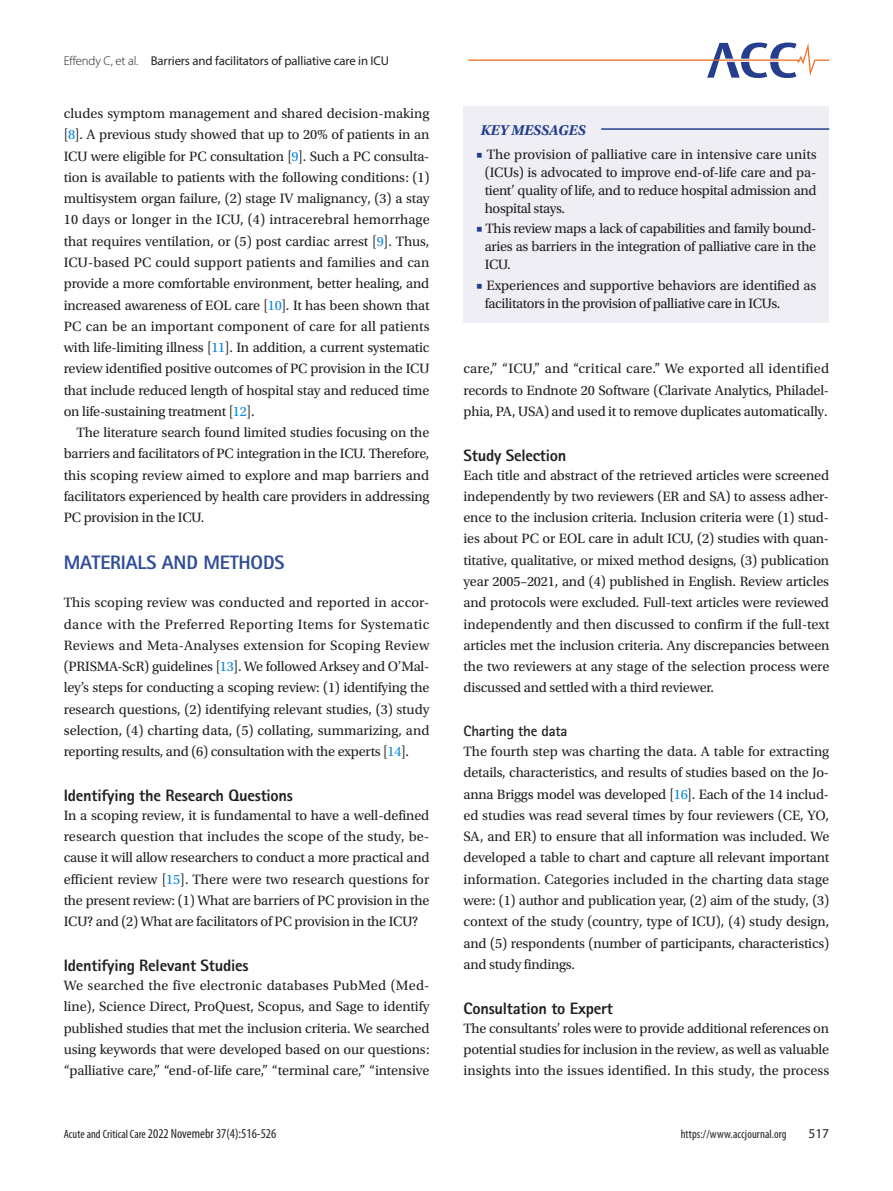
<style>
.page{position:relative;width:893px;height:1191px;background:#fff}
.page>*{position:absolute;margin:0;border:0;box-sizing:border-box;transform-origin:0 0}
.body-title{font:800 19.5px "Rotis Sans Serif Std";letter-spacing:-.01em;color:#314d96}
.body-sub-title{font:800 16.5px "Rotis Sans Serif Std";letter-spacing:-.015em;color:#231f20}
.body-sub-title2{font:700 15px "Rotis Sans Serif Std";letter-spacing:-.015em;color:#231f20}
.key_messages{font:italic 700 15px "Utopia Std";letter-spacing:-.01em;color:#253f8e}
.body{font:14.25px/21.3px "Utopia Std";letter-spacing:-.015em;color:#231f20;text-align:justify}
.key_messages-2{font:14.25px/18px "Utopia Std";letter-spacing:-.025em;color:#231f20;text-align:justify}
.t1{font:condensed 13.5px "Myriad Pro";color:#231f20}
.t2{font:13.5px "Myriad Pro";color:#231f20}
.t3{font:12.75px "Myriad Pro";letter-spacing:-.01em;color:#231f20}
.t4{font:condensed 12px "Myriad Pro";letter-spacing:.01em;color:#231f20}
.s1{font-weight:300}
.s2{color:#0b88de}
.s3{color:#253f8e}
.s4{font-size:12px}
</style>
<div class="page">
<svg style="left:468px;top:43px;width:361px;height:35px"></svg>
<div style="left:463px;top:106px;width:366px;height:217px;background:#efeef4"></div>
<hr style="left:601px;top:128px;width:228px;height:2px;background:#253f8e">
<p class="t3" style="left:64px;top:52px;width:327px"><span class="s1">Effendy C, et al.</span> Barriers and facilitators of palliative care in ICU</p>
<p class="body" style="left:64px;top:103px;width:367px">cludes symptom management and shared decision-making [<span class="s2">8</span>]. A previous study showed that up to 20% of patients in an ICU were eligible for PC consultation [<span class="s2">9</span>]. Such a PC consulta&shy;tion is available to patients with the following conditions: (1) multisystem organ failure, (2) stage IV malignancy, (3) a stay 10 days or longer in the ICU, (4) intracerebral hemorrhage that requires ventilation, or (5) post cardiac arrest [<span class="s2">9</span>]. Thus, ICU-based PC could support patients and families and can provide a more comfortable environment, better healing, and increased awareness of EOL care [<span class="s2">10</span>]. It has been shown that PC can be an important component of care for all patients with life-limiting illness [<span class="s2">11</span>]. In addition, a current systematic review identified positive outcomes of PC provision in the ICU that include reduced length of hospital stay and reduced time on life-sustaining treatment [<span class="s2">12</span>].</p>
<p class="body" style="left:64px;top:422px;width:367px;text-indent:13px">The literature search found limited studies focusing on the barriers and facilitators of PC integration in the ICU. Therefore, this scoping review aimed to explore and map barriers and facilitators experienced by health care providers in addressing PC provision in the ICU.</p>
<p class="body-title" style="left:64px;top:550px;width:222px">MATERIALS AND METHODS</p>
<p class="body" style="left:64px;top:592px;width:367px">This scoping review was conducted and reported in accor&shy;dance with the Preferred Reporting Items for Systematic Reviews and Meta-Analyses extension for Scoping Review (PRISMA-ScR) guidelines [<span class="s2">13</span>]. We followed Arksey and O’Mal&shy;ley’s steps for conducting a scoping review: (1) identifying the research questions, (2) identifying relevant studies, (3) study selection, (4) charting data, (5) collating, summarizing, and reporting results, and (6) consultation with the experts [<span class="s2">14</span>].</p>
<p class="body-sub-title" style="left:64px;top:784px;width:231px">Identifying the Research Questions</p>
<p class="body" style="left:64px;top:805px;width:367px">In a scoping review, it is fundamental to have a well-defined research question that includes the scope of the study, be&shy;cause it will allow researchers to conduct a more practical and efficient review [<span class="s2">15</span>]. There were two research questions for the present review: (1) What are barriers of PC provision in the ICU? and (2) What are facilitators of PC provision in the ICU?</p>
<p class="body-sub-title" style="left:64px;top:955px;width:186px">Identifying Relevant Studies</p>
<p class="body" style="left:64px;top:975px;width:367px">We searched the five electronic databases PubMed (Med&shy;line), Science Direct, ProQuest, Scopus, and Sage to identify published studies that met the inclusion criteria. We searched using keywords that were developed based on our questions: “palliative care,” “end-of-life care,” “terminal care,” “intensive</p>
<p class="key_messages" style="left:480px;top:121px;width:107px">KEY MESSAGES</p>
<p class="key_messages-2" style="left:485px;top:146px;width:333px;text-indent:-9px"><span class="s3">■</span> The provision of palliative care in intensive care units (ICUs) is advocated to improve end-of-life care and pa&shy;tient’ quality of life, and to reduce hospital admission and hospital stays.</p>
<p class="key_messages-2" style="left:485px;top:220px;width:333px;text-indent:-9px"><span class="s3">■</span> This review maps a lack of capabilities and family bound&shy;aries as barriers in the integration of palliative care in the ICU.</p>
<p class="key_messages-2" style="left:485px;top:276px;width:333px;text-indent:-9px"><span class="s3">■</span> Experiences and supportive behaviors are identified as facilitators in the provision of palliative care in ICUs.</p>
<p class="body" style="left:463px;top:358px;width:367px">care,” “ICU,” and “critical care.” We exported all identified records to Endnote 20 Software (Clarivate Analytics, Philadel&shy;phia, PA, USA) and used it to remove duplicates automatically.</p>
<p class="body-sub-title" style="left:463px;top:444px;width:104px">Study Selection</p>
<p class="body" style="left:463px;top:464px;width:367px">Each title and abstract of the retrieved articles were screened independently by two reviewers (ER and SA) to assess adher&shy;ence to the inclusion criteria. Inclusion criteria were (1) stud&shy;ies about PC or EOL care in adult ICU, (2) studies with quan&shy;titative, qualitative, or mixed method designs, (3) publication year 2005–2021, and (4) published in English. Review articles and protocols were excluded. Full-text articles were reviewed independently and then discussed to confirm if the full-text articles met the inclusion criteria. Any discrepancies between the two reviewers at any stage of the selection process were discussed and settled with a third reviewer.</p>
<p class="body-sub-title2" style="left:463px;top:721px;width:105px">Charting the data</p>
<p class="body" style="left:463px;top:741px;width:367px">The fourth step was charting the data. A table for extracting details, characteristics, and results of studies based on the Jo&shy;anna Briggs model was developed [<span class="s2">16</span>]. Each of the 14 includ&shy;ed studies was read several times by four reviewers (CE, YO, SA, and ER) to ensure that all information was included. We developed a table to chart and capture all relevant important information. Categories included in the charting data stage were: (1) author and publication year, (2) aim of the study, (3) context of the study (country, type of ICU), (4) study design, and (5) respondents (number of participants, characteristics) and study findings.</p>
<p class="body-sub-title" style="left:463px;top:997px;width:151px">Consultation to Expert</p>
<p class="body" style="left:463px;top:1017px;width:367px">The consultants’ roles were to provide additional references on potential studies for inclusion in the review, as well as valuable insights into the issues identified. In this study, the process</p>
<p class="t1" style="left:64px;top:1125px;width:214px"><span class="s4">Acute and Critical Care</span> 2022 Novemebr 37(4):516-526</p>
<p class="t4" style="left:681px;top:1126px;width:107px">https://www.accjournal.org</p>
<p class="t2" style="left:808px;top:1125px;width:22px">517</p>
</div>
